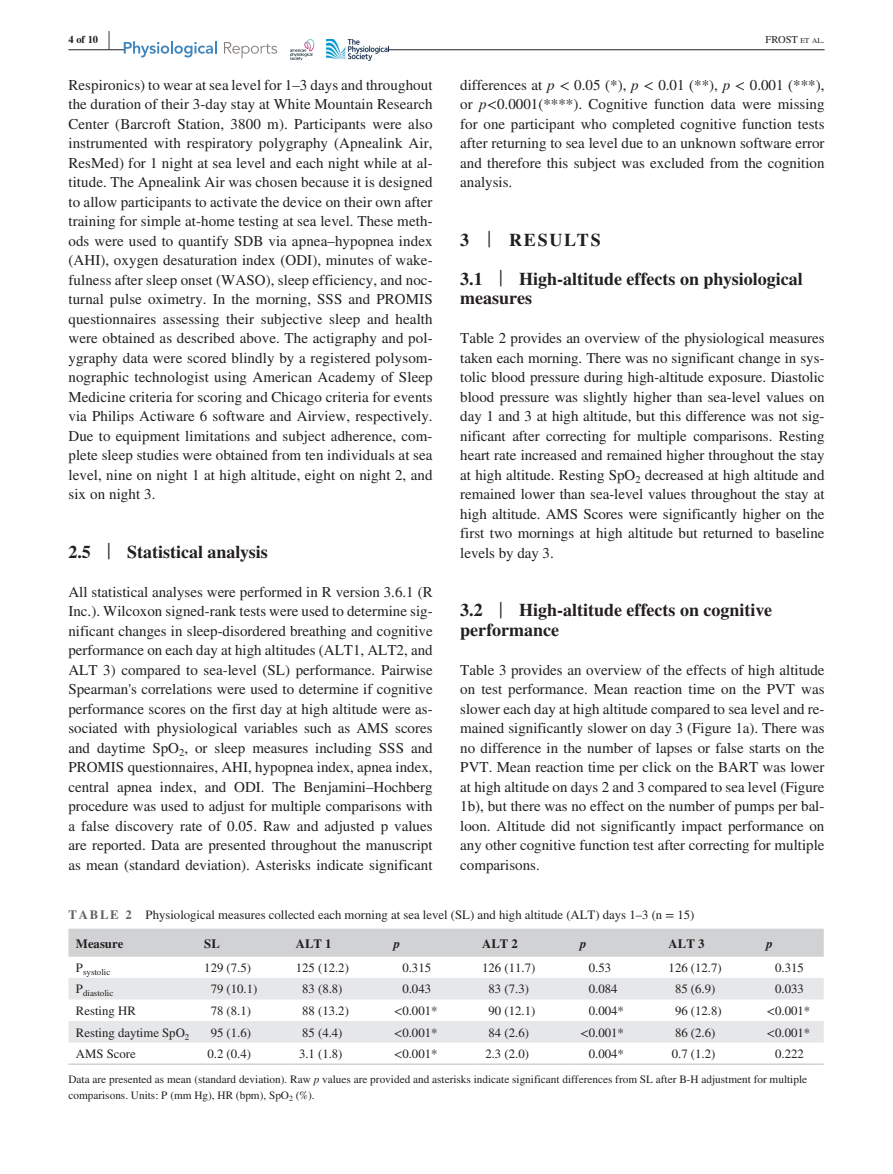
<style>
.page{position:relative;width:893px;height:1174px;background:#fff}
.page>*{position:absolute;margin:0;border:0;box-sizing:border-box;transform-origin:0 0}
.t1{font:700 25.95px "STIX";color:#231f20;scale:.36 1}
.t2{font:700 18px/39px "STIX";color:#231f20}
.t3{font:15px/19.5px "STIX";color:#231f20;text-align:justify}
.t4{font:12.75px "STIX";color:#231f20}
.t5{font:700 12.75px "STIX";color:#231f20}
.t6{font:italic 700 12.75px "STIX";color:#231f20}
.t7{font:11.25px/15.8px "STIX";color:#231f20}
.t8{font:10.5px "STIX";letter-spacing:-.01em;color:#231f20}
.t9{font:700 10.5px "STIX";color:#231f20}
.t10{font:8.85px "STIX";color:#231f20}
.s1{font-size:7.35px}
.s2{font-style:italic}
.s3{font-weight:400;font-size:23.7px}
.s4{font-weight:700;color:#636366}
</style>
<div class="page">
<hr style="left:68px;top:49px;width:756px;height:1px;background:#231f20">
<div style="left:124px;top:39px;width:264px;height:21px;background:#fff"></div>
<svg style="left:290px;top:39px;width:24px;height:21px"></svg>
<img style="left:327px;top:39px;width:61px;height:21px">
<svg style="left:124px;top:41px;width:93px;height:16px"></svg>
<svg style="left:224px;top:42px;width:53px;height:16px"></svg>
<div style="left:68px;top:928px;width:756px;height:28px;background:#d1d2d4"></div>
<svg style="left:68px;top:978px;width:756px;height:64px;fill:#e6e7e9"></svg>
<hr style="left:68px;top:1063px;width:129px;height:2px;background:#d1d2d4">
<hr style="left:197px;top:1063px;width:91px;height:2px;background:#d1d2d4">
<hr style="left:288px;top:1063px;width:98px;height:2px;background:#d1d2d4">
<hr style="left:386px;top:1063px;width:89px;height:2px;background:#d1d2d4">
<hr style="left:475px;top:1063px;width:98px;height:2px;background:#d1d2d4">
<hr style="left:573px;top:1063px;width:88px;height:2px;background:#d1d2d4">
<hr style="left:661px;top:1063px;width:98px;height:2px;background:#d1d2d4">
<hr style="left:759px;top:1063px;width:65px;height:2px;background:#d1d2d4">
<p class="t9" style="left:68px;top:33px;width:31px">4 of 10</p>
<h1 class="t1" style="left:108px;top:24px;width:7px">|</h1>
<p class="t8" style="left:766px;top:32px;width:60px">FROST <span class="s1">et al</span>.</p>
<p class="t3" style="left:68px;top:76px;width:366px">Respironics) to wear at sea level for 1–3 days and throughout the duration of their 3-day stay at White Mountain Research Center (Barcroft Station, 3800 m). Participants were also instrumented with respiratory polygraphy (Apnealink Air, ResMed) for 1 night at sea level and each night while at al&shy;titude. The Apnealink Air was chosen because it is designed to allow participants to activate the device on their own after training for simple at-home testing at sea level. These meth&shy;ods were used to quantify SDB via apnea–hypopnea index (AHI), oxygen desaturation index (ODI), minutes of wake&shy;fulness after sleep onset (WASO), sleep efficiency, and noc&shy;turnal pulse oximetry. In the morning, SSS and PROMIS questionnaires assessing their subjective sleep and health were obtained as described above. The actigraphy and pol&shy;ygraphy data were scored blindly by a registered polysom&shy;nographic technologist using American Academy of Sleep Medicine criteria for scoring and Chicago criteria for events via Philips Actiware 6 software and Airview, respectively.<br>Due to equipment limitations and subject adherence, com&shy;plete sleep studies were obtained from ten individuals at sea level, nine on night 1 at high altitude, eight on night 2, and six on night 3.</p>
<p class="t3" style="left:460px;top:76px;width:366px">differences at <span class="s2">p</span> &lt; 0.05 (*), <span class="s2">p</span> &lt; 0.01 (**), <span class="s2">p</span> &lt; 0.001 (***), or <span class="s2">p</span>&lt;0.0001(****). Cognitive function data were missing for one participant who completed cognitive function tests after returning to sea level due to an unknown software error and therefore this subject was excluded from the cognition analysis.</p>
<p class="t2" style="left:460px;top:220px;width:344px">3 <span class="s3">|</span> RESULTS<br>3.1 <span class="s3">|</span> High-altitude effects on physiological</p>
<p class="t2" style="left:460px;top:278px;width:73px">measures</p>
<p class="t3" style="left:460px;top:329px;width:366px">Table 2 provides an overview of the physiological measures taken each morning. There was no significant change in sys&shy;tolic blood pressure during high-altitude exposure. Diastolic blood pressure was slightly higher than sea-level values on day 1 and 3 at high altitude, but this difference was not sig&shy;nificant after correcting for multiple comparisons. Resting heart rate increased and remained higher throughout the stay at high altitude. Resting SpO<sub>2</sub> decreased at high altitude and remained lower than sea-level values throughout the stay at high altitude. AMS Scores were significantly higher on the first two mornings at high altitude but returned to baseline levels by day 3.</p>
<p class="t2" style="left:68px;top:532px;width:201px">2.5 <span class="s3">|</span> Statistical analysis</p>
<p class="t3" style="left:68px;top:583px;width:366px">All statistical analyses were performed in R version 3.6.1 (R Inc.). Wilcoxon signed-rank tests were used to determine sig&shy;nificant changes in sleep-disordered breathing and cognitive performance on each day at high altitudes (ALT1, ALT2, and ALT 3) compared to sea-level (SL) performance. Pairwise Spearman's correlations were used to determine if cognitive performance scores on the first day at high altitude were as&shy;sociated with physiological variables such as AMS scores and daytime SpO<sub>2</sub>, or sleep measures including SSS and PROMIS questionnaires, AHI, hypopnea index, apnea index, central apnea index, and ODI. The Benjamini–Hochberg procedure was used to adjust for multiple comparisons with a false discovery rate of 0.05. Raw and adjusted p values are reported. Data are presented throughout the manuscript as mean (standard deviation). Asterisks indicate significant</p>
<p class="t2" style="left:460px;top:600px;width:313px;line-height:19.5px">3.2 <span class="s3">|</span> High-altitude effects on cognitive performance</p>
<p class="t3" style="left:460px;top:661px;width:366px">Table 3 provides an overview of the effects of high altitude on test performance. Mean reaction time on the PVT was slower each day at high altitude compared to sea level and re&shy;mained significantly slower on day 3 (Figure 1a). There was no difference in the number of lapses or false starts on the PVT. Mean reaction time per click on the BART was lower at high altitude on days 2 and 3 compared to sea level (Figure 1b), but there was no effect on the number of pumps per bal&shy;loon. Altitude did not significantly impact performance on any other cognitive function test after correcting for multiple comparisons.</p>
<p class="t4" style="left:68px;top:906px;width:627px"><span class="s4">TABLE 2</span> Physiological measures collected each morning at sea level (SL) and high altitude (ALT) days 1–3 (n = 15)</p>
<p class="t5" style="left:76px;top:935px;width:49px">Measure</p>
<p class="t5" style="left:204px;top:935px;width:17px">SL</p>
<p class="t5" style="left:296px;top:935px;width:37px">ALT 1</p>
<p class="t6" style="left:394px;top:934px;width:8px">p</p>
<p class="t5" style="left:482px;top:935px;width:37px">ALT 2</p>
<p class="t6" style="left:580px;top:934px;width:8px">p</p>
<p class="t5" style="left:669px;top:935px;width:37px">ALT 3</p>
<p class="t6" style="left:766px;top:934px;width:8px">p</p>
<p class="t10" style="left:76px;top:965px;width:36px"><sup>P</sup>systolic</p>
<p class="t4" style="left:204px;top:959px;width:48px">129 (7.5)</p>
<p class="t4" style="left:296px;top:959px;width:55px">125 (12.2)</p>
<p class="t4" style="left:402px;top:959px;width:30px">0.315</p>
<p class="t4" style="left:482px;top:959px;width:55px">126 (11.7)</p>
<p class="t4" style="left:589px;top:959px;width:24px">0.53</p>
<p class="t4" style="left:669px;top:959px;width:55px">126 (12.7)</p>
<p class="t4" style="left:775px;top:959px;width:30px">0.315</p>
<p class="t10" style="left:76px;top:987px;width:39px"><sup>P</sup>diastolic</p>
<p class="t4" style="left:211px;top:980px;width:48px">79 (10.1)</p>
<p class="t4" style="left:302px;top:980px;width:42px">83 (8.8)</p>
<p class="t4" style="left:402px;top:980px;width:30px">0.043</p>
<p class="t4" style="left:489px;top:980px;width:42px">83 (7.3)</p>
<p class="t4" style="left:589px;top:980px;width:30px">0.084</p>
<p class="t4" style="left:675px;top:980px;width:42px">85 (6.9)</p>
<p class="t4" style="left:775px;top:980px;width:30px">0.033</p>
<p class="t4" style="left:76px;top:1002px;width:61px">Resting HR</p>
<p class="t4" style="left:211px;top:1002px;width:42px">78 (8.1)</p>
<p class="t4" style="left:302px;top:1002px;width:48px">88 (13.2)</p>
<p class="t4" style="left:394px;top:1002px;width:45px">&lt;0.001*</p>
<p class="t4" style="left:489px;top:1002px;width:48px">90 (12.1)</p>
<p class="t4" style="left:589px;top:1002px;width:37px">0.004*</p>
<p class="t4" style="left:675px;top:1002px;width:48px">96 (12.8)</p>
<p class="t4" style="left:766px;top:1002px;width:45px">&lt;0.001*</p>
<p class="t4" style="left:76px;top:1023px;width:115px">Resting daytime SpO<sub>2</sub></p>
<p class="t4" style="left:211px;top:1023px;width:42px">95 (1.6)</p>
<p class="t4" style="left:302px;top:1023px;width:42px">85 (4.4)</p>
<p class="t4" style="left:394px;top:1023px;width:45px">&lt;0.001*</p>
<p class="t4" style="left:489px;top:1023px;width:42px">84 (2.6)</p>
<p class="t4" style="left:580px;top:1023px;width:45px">&lt;0.001*</p>
<p class="t4" style="left:675px;top:1023px;width:42px">86 (2.6)</p>
<p class="t4" style="left:766px;top:1023px;width:45px">&lt;0.001*</p>
<p class="t4" style="left:76px;top:1045px;width:61px">AMS Score</p>
<p class="t4" style="left:207px;top:1045px;width:45px">0.2 (0.4)</p>
<p class="t4" style="left:299px;top:1045px;width:45px">3.1 (1.8)</p>
<p class="t4" style="left:394px;top:1045px;width:45px">&lt;0.001*</p>
<p class="t4" style="left:485px;top:1045px;width:45px">2.3 (2.0)</p>
<p class="t4" style="left:589px;top:1045px;width:37px">0.004*</p>
<p class="t4" style="left:672px;top:1045px;width:45px">0.7 (1.2)</p>
<p class="t4" style="left:775px;top:1045px;width:30px">0.222</p>
<p class="t7" style="left:68px;top:1072px;width:740px">Data are presented as mean (standard deviation). Raw <span class="s2">p</span> values are provided and asterisks indicate significant differences from SL after B-H adjustment for multiple comparisons. Units: P (mm Hg), HR (bpm), SpO<sub>2</sub> (%).</p>
</div>
